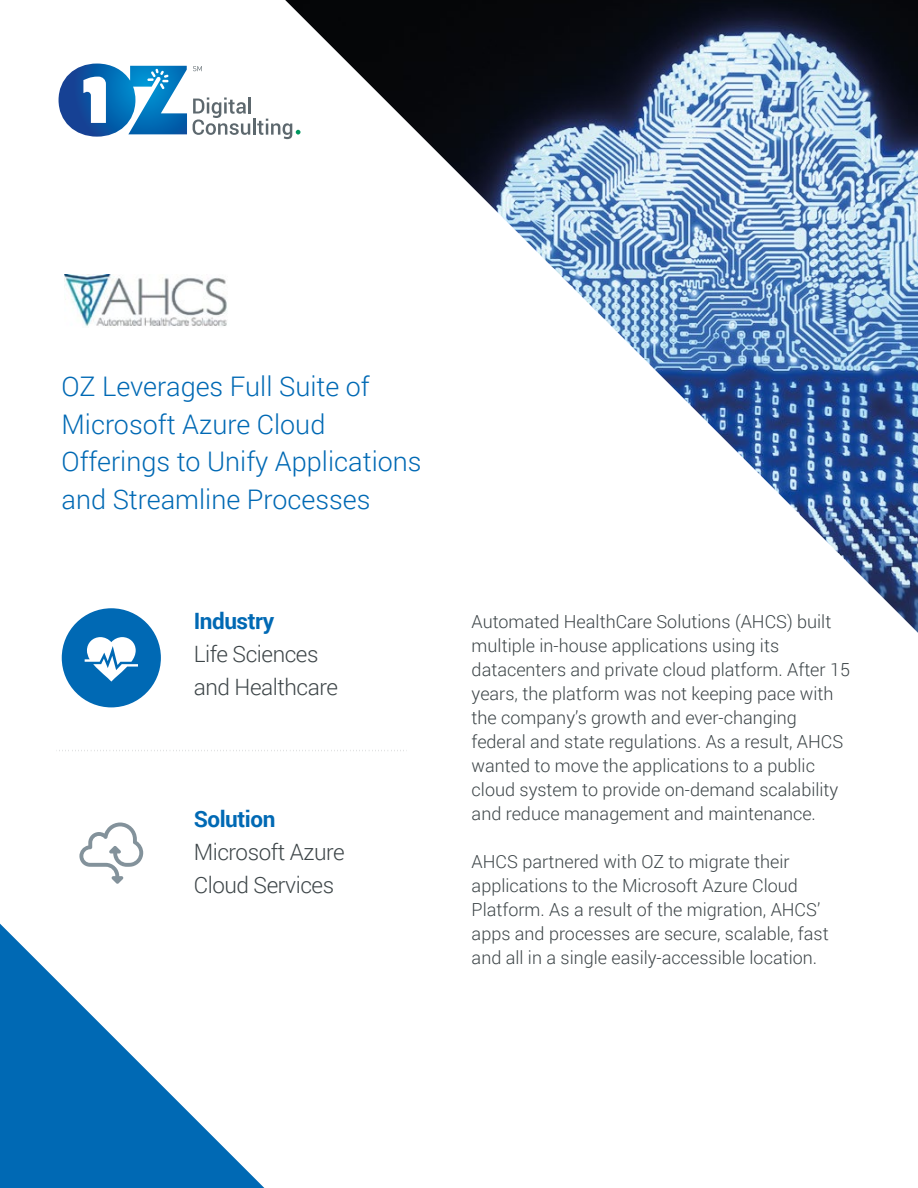
<style>
.page{position:relative;width:918px;height:1188px;background:#fff}
.page>*{position:absolute;margin:0;border:0;box-sizing:border-box;transform-origin:0 0}
.t1{font:300 27px/37.5px "Roboto";color:#0069b4}
.t2{font:300 22.5px/33px "Roboto";letter-spacing:-.02em;color:#3d4548}
.t3{font:700 22.5px "Roboto";letter-spacing:-.02em;color:#0069b4}
.t4{font:300 18px/24px "Roboto";color:#3d4548}
</style>
<div class="page">
<img style="left:285px;top:0;width:633px;height:633px">
<svg style="left:0;top:924px;width:264px;height:264px"></svg>
<div style="left:62px;top:608px;width:99px;height:99px;background:#0069b4;border-radius:50%"></div>
<svg style="left:56px;top:750px;width:351px;height:1px"></svg>
<svg style="left:85px;top:637px;width:53px;height:45px"></svg>
<svg style="left:79px;top:823px;width:64px;height:61px"></svg>
<img style="left:64px;top:274px;width:163px;height:52px">
<svg style="left:59px;top:64px;width:128px;height:73px"></svg>
<svg style="left:193px;top:66px;width:9px;height:5px"></svg>
<hr style="left:248px;top:97px;width:3px;height:17px;background:#5d686e">
<svg style="left:193px;top:97px;width:57px;height:38px"></svg>
<hr style="left:253px;top:119px;width:3px;height:16px;background:#5d686e">
<svg style="left:257px;top:119px;width:44px;height:20px"></svg>
<h1 class="t1" style="left:62px;top:367px;width:362px">OZ Leverages Full Suite of<br>Microsoft Azure Cloud<br>Offerings to Unify Applications and Streamline Processes</h1>
<p class="t3" style="left:194px;top:605px;width:82px">Industry</p>
<p class="t2" style="left:194px;top:636px;width:146px">Life Sciences and Healthcare</p>
<p class="t3" style="left:194px;top:803px;width:83px">Solution</p>
<p class="t2" style="left:194px;top:834px;width:153px">Microsoft Azure<br>Cloud Services</p>
<p class="t4" style="left:472px;top:609px;width:380px">Automated HealthCare Solutions (AHCS) built multiple in-house applications using its datacenters and private cloud platform. After 15 years, the platform was not keeping pace with the company’s growth and ever-changing federal and state regulations. As a result, AHCS wanted to move the applications to a public cloud system to provide on-demand scalability and reduce management and maintenance.</p>
<p class="t4" style="left:472px;top:849px;width:359px">AHCS partnered with OZ to migrate their applications to the Microsoft Azure Cloud Platform. As a result of the migration, AHCS’ apps and processes are secure, scalable, fast and all in a single easily-accessible location.</p>
</div>
